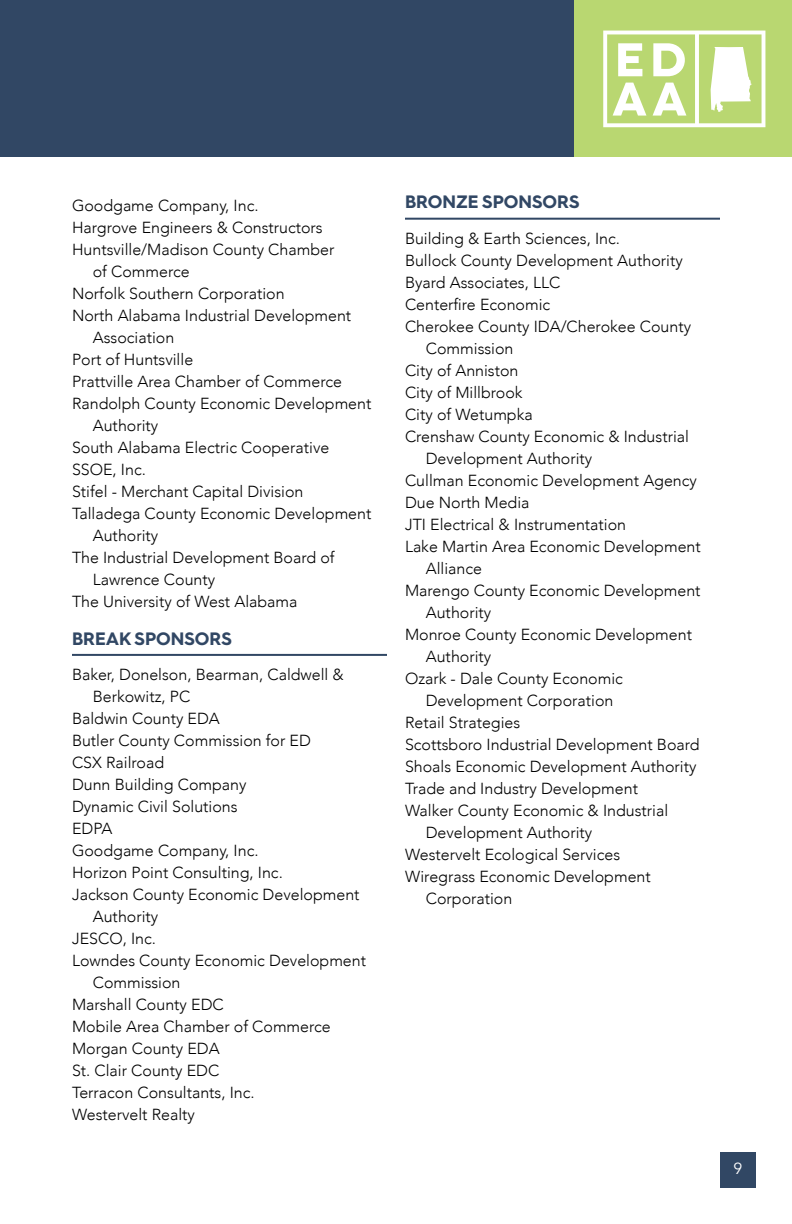
<style>
.page{position:relative;width:792px;height:1224px;background:#fff}
.page>*{position:absolute;margin:0;border:0;box-sizing:border-box;transform-origin:0 0}
.t1{font:700 18px "Hurme Geometric Sans 3";color:#314764}
.t2{font:300 16px "Avenir";color:#000}
.t3{font:16px "Avenir";color:#fff}
</style>
<div class="page">
<div style="left:720px;top:1152px;width:36px;height:36px;background:#314764"></div>
<div style="left:0;top:0;width:792px;height:157px;background:#314764"></div>
<hr style="left:72px;top:654px;width:315px;height:2px;background:#314764">
<hr style="left:405px;top:218px;width:315px;height:2px;background:#314764">
<div style="left:575px;top:0;width:217px;height:157px;background:#b9d771"></div>
<svg style="left:603px;top:31px;width:162px;height:96px"></svg>
<p class="t2" style="left:72px;top:196px;width:188px">Goodgame Company, Inc.</p>
<p class="t2" style="left:72px;top:218px;width:252px">Hargrove Engineers &amp; Constructors</p>
<p class="t2" style="left:72px;top:240px;width:264px">Huntsville/Madison County Chamber</p>
<p class="t2" style="left:93px;top:262px;width:98px">of Commerce</p>
<p class="t2" style="left:72px;top:284px;width:214px">Norfolk Southern Corporation</p>
<p class="t2" style="left:72px;top:306px;width:281px">North Alabama Industrial Development</p>
<p class="t2" style="left:93px;top:328px;width:83px">Association</p>
<p class="t2" style="left:72px;top:350px;width:123px">Port of Huntsville</p>
<p class="t2" style="left:72px;top:372px;width:272px">Prattville Area Chamber of Commerce</p>
<p class="t2" style="left:72px;top:394px;width:301px">Randolph County Economic Development</p>
<p class="t2" style="left:93px;top:416px;width:67px">Authority</p>
<p class="t2" style="left:72px;top:438px;width:259px">South Alabama Electric Cooperative</p>
<p class="t2" style="left:72px;top:460px;width:75px">SSOE, Inc.</p>
<p class="t2" style="left:72px;top:482px;width:233px">Stifel - Merchant Capital Division</p>
<p class="t2" style="left:72px;top:504px;width:301px">Talladega County Economic Development</p>
<p class="t2" style="left:93px;top:526px;width:67px">Authority</p>
<p class="t2" style="left:72px;top:548px;width:264px">The Industrial Development Board of</p>
<p class="t2" style="left:93px;top:570px;width:124px">Lawrence County</p>
<p class="t2" style="left:72px;top:592px;width:227px">The University of West Alabama</p>
<p class="t1" style="left:72px;top:626px;width:161px">BREAK SPONSORS</p>
<p class="t2" style="left:72px;top:665px;width:273px">Baker, Donelson, Bearman, Caldwell &amp;</p>
<p class="t2" style="left:93px;top:687px;width:99px">Berkowitz, PC</p>
<p class="t2" style="left:72px;top:709px;width:149px">Baldwin County EDA</p>
<p class="t2" style="left:72px;top:731px;width:240px">Butler County Commission for ED</p>
<p class="t2" style="left:72px;top:753px;width:94px">CSX Railroad</p>
<p class="t2" style="left:72px;top:775px;width:176px">Dunn Building Company</p>
<p class="t2" style="left:72px;top:797px;width:167px">Dynamic Civil Solutions</p>
<p class="t2" style="left:72px;top:819px;width:42px">EDPA</p>
<p class="t2" style="left:72px;top:841px;width:188px">Goodgame Company, Inc.</p>
<p class="t2" style="left:72px;top:863px;width:212px">Horizon Point Consulting, Inc.</p>
<p class="t2" style="left:72px;top:885px;width:289px">Jackson County Economic Development</p>
<p class="t2" style="left:93px;top:907px;width:67px">Authority</p>
<p class="t2" style="left:72px;top:929px;width:85px">JESCO, Inc.</p>
<p class="t2" style="left:72px;top:951px;width:296px">Lowndes County Economic Development</p>
<p class="t2" style="left:93px;top:973px;width:89px">Commission</p>
<p class="t2" style="left:72px;top:995px;width:153px">Marshall County EDC</p>
<p class="t2" style="left:72px;top:1017px;width:260px">Mobile Area Chamber of Commerce</p>
<p class="t2" style="left:72px;top:1039px;width:149px">Morgan County EDA</p>
<p class="t2" style="left:72px;top:1061px;width:149px">St. Clair County EDC</p>
<p class="t2" style="left:72px;top:1083px;width:184px">Terracon Consultants, Inc.</p>
<p class="t2" style="left:72px;top:1105px;width:125px">Westervelt Realty</p>
<p class="t1" style="left:405px;top:189px;width:176px">BRONZE SPONSORS</p>
<p class="t2" style="left:405px;top:229px;width:216px">Building &amp; Earth Sciences, Inc.</p>
<p class="t2" style="left:405px;top:251px;width:279px">Bullock County Development Authority</p>
<p class="t2" style="left:405px;top:273px;width:157px">Byard Associates, LLC</p>
<p class="t2" style="left:405px;top:295px;width:147px">Centerfire Economic</p>
<p class="t2" style="left:405px;top:317px;width:288px">Cherokee County IDA/Cherokee County</p>
<p class="t2" style="left:426px;top:339px;width:89px">Commission</p>
<p class="t2" style="left:405px;top:361px;width:115px">City of Anniston</p>
<p class="t2" style="left:405px;top:383px;width:119px">City of Millbrook</p>
<p class="t2" style="left:405px;top:405px;width:129px">City of Wetumpka</p>
<p class="t2" style="left:405px;top:427px;width:286px">Crenshaw County Economic &amp; Industrial</p>
<p class="t2" style="left:426px;top:449px;width:168px">Development Authority</p>
<p class="t2" style="left:405px;top:471px;width:293px">Cullman Economic Development Agency</p>
<p class="t2" style="left:405px;top:493px;width:126px">Due North Media</p>
<p class="t2" style="left:405px;top:515px;width:223px">JTI Electrical &amp; Instrumentation</p>
<p class="t2" style="left:405px;top:537px;width:297px">Lake Martin Area Economic Development</p>
<p class="t2" style="left:426px;top:559px;width:58px">Alliance</p>
<p class="t2" style="left:405px;top:581px;width:297px">Marengo County Economic Development</p>
<p class="t2" style="left:426px;top:603px;width:67px">Authority</p>
<p class="t2" style="left:405px;top:625px;width:289px">Monroe County Economic Development</p>
<p class="t2" style="left:426px;top:647px;width:67px">Authority</p>
<p class="t2" style="left:405px;top:669px;width:219px">Ozark - Dale County Economic</p>
<p class="t2" style="left:426px;top:691px;width:189px">Development Corporation</p>
<p class="t2" style="left:405px;top:713px;width:117px">Retail Strategies</p>
<p class="t2" style="left:405px;top:735px;width:296px">Scottsboro Industrial Development Board</p>
<p class="t2" style="left:405px;top:757px;width:293px">Shoals Economic Development Authority</p>
<p class="t2" style="left:405px;top:779px;width:235px">Trade and Industry Development</p>
<p class="t2" style="left:405px;top:801px;width:265px">Walker County Economic &amp; Industrial</p>
<p class="t2" style="left:426px;top:823px;width:168px">Development Authority</p>
<p class="t2" style="left:405px;top:845px;width:217px">Westervelt Ecological Services</p>
<p class="t2" style="left:405px;top:867px;width:247px">Wiregrass Economic Development</p>
<p class="t2" style="left:426px;top:889px;width:88px">Corporation</p>
<p class="t3" style="left:734px;top:1159px;width:10px">9</p>
</div>
